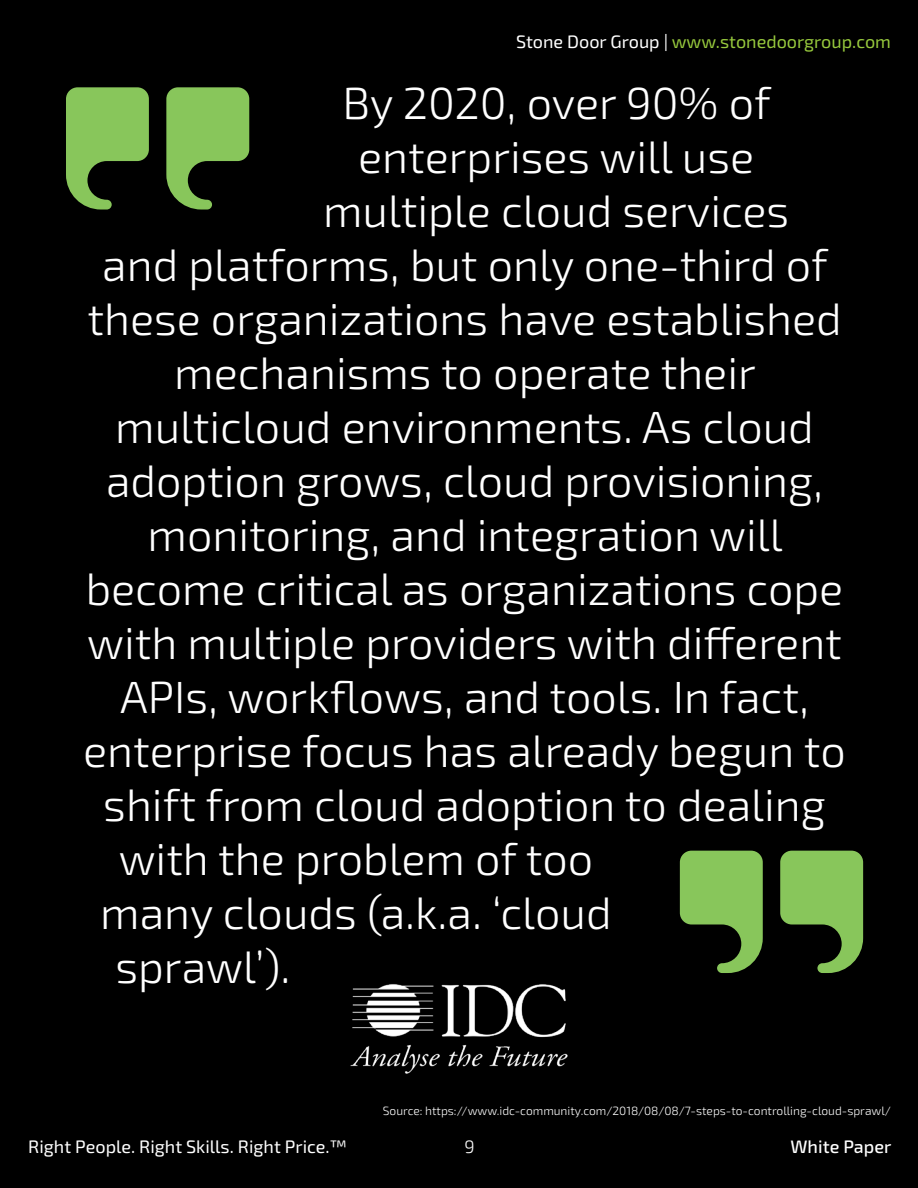
<style>
.page{position:relative;width:918px;height:1188px;background:#000}
.page>*{position:absolute;margin:0;border:0;box-sizing:border-box;transform-origin:0 0}
.t1{font:300 45px "Exo 2.0";color:#fff}
.t2{font:18px "Exo 2.0";color:#97c93d}
.t3{font:18px "Exo 2.0";color:#fff}
.t4{font:500 18px "Exo 2.0";color:#fff}
.t5{font:300 18px "Exo 2.0";color:#fff}
.t6{font:300 12px "Exo 2.0";color:#fff}
.s1{color:#fff}
</style>
<div class="page">
<img style="left:340px;top:967px;width:238px;height:122px">
<svg style="left:166px;top:87px;width:83px;height:123px;background:#5f8b3f"></svg>
<svg style="left:66px;top:87px;width:83px;height:123px;background:#5f8b40"></svg>
<svg style="left:680px;top:851px;width:83px;height:122px;background:#608c40"></svg>
<svg style="left:780px;top:851px;width:83px;height:122px;background:#608c40"></svg>
<p class="t2" style="left:516px;top:31px;width:376px"><span class="s1">Stone Door Group |</span> www.stonedoorgroup.com</p>
<p class="t1" style="left:343px;top:77px;width:430px">By 2020, over 90% of</p>
<p class="t1" style="left:358px;top:131px;width:398px">enterprises will use</p>
<p class="t1" style="left:323px;top:185px;width:468px">multiple cloud services</p>
<p class="t1" style="left:102px;top:239px;width:727px">and platforms, but only one-third of</p>
<p class="t1" style="left:87px;top:293px;width:756px">these organizations have established</p>
<p class="t1" style="left:174px;top:347px;width:583px">mechanisms to operate their</p>
<p class="t1" style="left:115px;top:401px;width:700px">multicloud environments. As cloud</p>
<p class="t1" style="left:106px;top:455px;width:718px">adoption grows, cloud provisioning,</p>
<p class="t1" style="left:148px;top:509px;width:637px">monitoring, and integration will</p>
<p class="t1" style="left:86px;top:563px;width:759px">become critical as organizations cope</p>
<p class="t1" style="left:87px;top:617px;width:756px">with multiple providers with different</p>
<p class="t1" style="left:120px;top:671px;width:690px">APIs, workflows, and tools. In fact,</p>
<p class="t1" style="left:83px;top:725px;width:764px">enterprise focus has already begun to</p>
<p class="t1" style="left:103px;top:779px;width:724px">shift from cloud adoption to dealing</p>
<p class="t1" style="left:119px;top:833px;width:476px">with the problem of too</p>
<p class="t1" style="left:100px;top:887px;width:513px">many clouds (a.k.a. ‘cloud</p>
<p class="t1" style="left:115px;top:941px;width:177px">sprawl’).</p>
<p class="t6" style="left:383px;top:1104px;width:510px">Source: https://www.idc-community.com/2018/08/08/7-steps-to-controlling-cloud-sprawl/</p>
<p class="t3" style="left:28px;top:1136px;width:320px">Right People. Right Skills. Right Price.™</p>
<p class="t5" style="left:465px;top:1137px;width:12px">9</p>
<p class="t4" style="left:791px;top:1136px;width:102px">White Paper</p>
</div>
